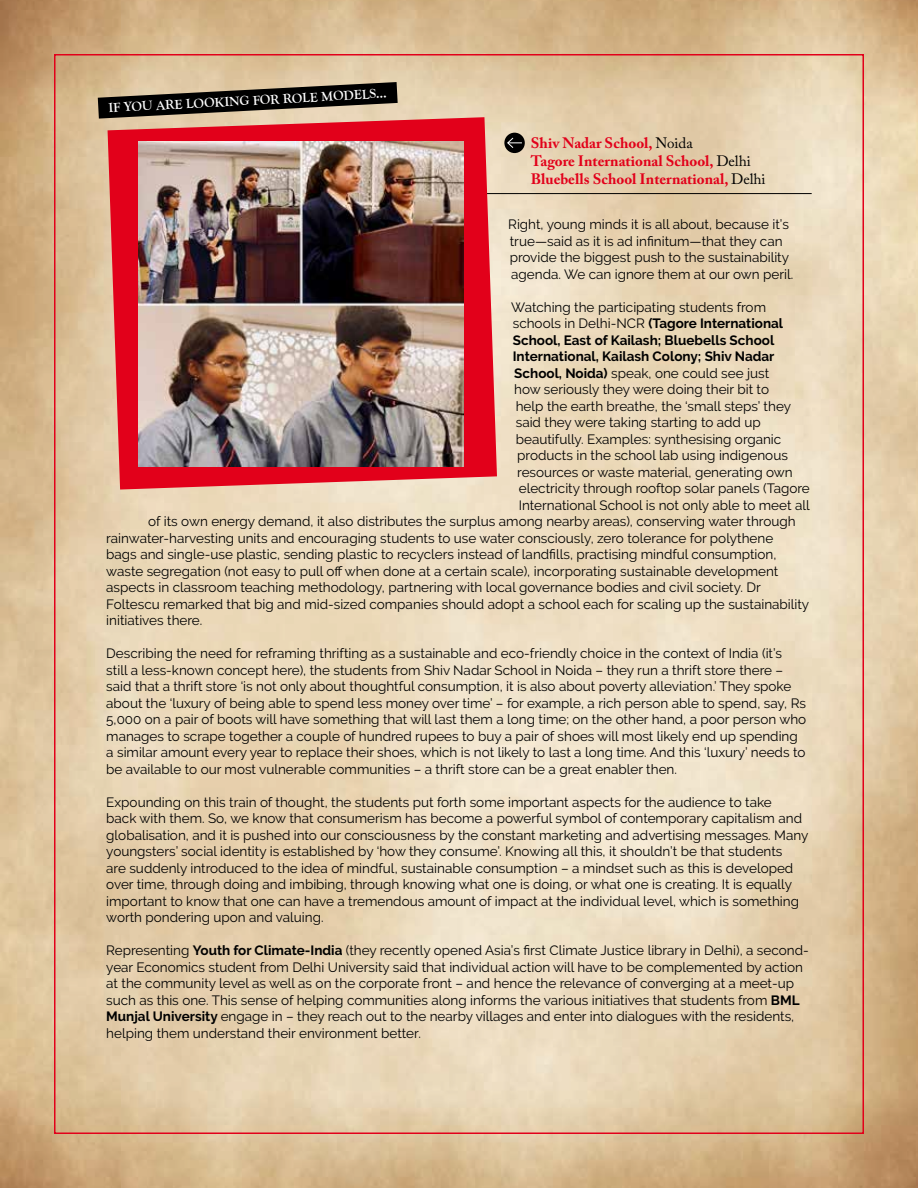
<style>
.page{position:relative;width:918px;height:1188px;background:#fff}
.page>*{position:absolute;margin:0;border:0;box-sizing:border-box;transform-origin:0 0}
.t1{font:700 15px/18px "Adobe Caslon Pro";color:#e2001a}
.t2{font:13.5px/16.5px "Raleway";color:#000}
.t3{font:700 13.5px "Raleway";color:#000}
.t4{font:700 13.5px "Goudy Old Style T";color:#fff}
.s1{font-weight:400;color:#000}
.s2{font-weight:400}
.s3{font-weight:700}
</style>
<div class="page">
<img style="left:0;top:0;width:918px;height:1188px">
<hr style="left:474px;top:193px;width:338px;height:1px;background:#000">
<div style="left:504px;top:133px;width:21px;height:20px;background:#000;border-radius:50%"></div>
<svg style="left:507px;top:137px;width:15px;height:11px"></svg>
<svg style="left:98px;top:82px;width:300px;height:37px;background:#5c5345"></svg>
<svg style="left:108px;top:117px;width:389px;height:373px;background:#e23743"></svg>
<img style="left:139px;top:141px;width:324px;height:325px">
<p class="t4" style="left:108px;top:100px;width:280px;rotate:-3deg">If you a re looking for role models…</p>
<p class="t1" style="left:531px;top:134px;width:236px">Shiv Nadar School, <span class="s1">Noida<br></span>Tagore International School, <span class="s1">Delhi<br></span>Bluebells School International, <span class="s1">Delhi</span></p>
<p class="t2" style="left:508px;top:216px;width:286px">Right, young minds it is all about, because it’s true—said as it is ad infinitum—that they can provide the biggest push to the sustainability agenda. We can ignore them at our own peril.</p>
<p class="t2" style="left:511px;top:299px;width:256px">Watching the participating students from</p>
<p class="t3" style="left:513px;top:316px;width:272px"><span class="s2">schools in Delhi-NCR</span> (Tagore International</p>
<p class="t3" style="left:513px;top:332px;width:263px">School, East of Kailash; Bluebells School</p>
<p class="t3" style="left:513px;top:349px;width:263px">International, Kailash Colony; Shiv Nadar</p>
<p class="t2" style="left:514px;top:365px;width:256px"><span class="s3">School, Noida)</span> speak, one could see just</p>
<p class="t2" style="left:514px;top:381px;width:256px">how seriously they were doing their bit to</p>
<p class="t2" style="left:516px;top:398px;width:277px">help the earth breathe, the ‘small steps’ they</p>
<p class="t2" style="left:516px;top:414px;width:246px">said they were taking starting to add up</p>
<p class="t2" style="left:516px;top:431px;width:267px">beautifully. Examples: synthesising organic</p>
<p class="t2" style="left:517px;top:447px;width:272px">products in the school lab using indigenous</p>
<p class="t2" style="left:517px;top:464px;width:277px">resources or waste material, generating own</p>
<p class="t2" style="left:519px;top:480px;width:292px">electricity through rooftop solar panels (Tagore</p>
<p class="t2" style="left:519px;top:497px;width:292px">International School is not only able to meet all</p>
<p class="t2" style="left:148px;top:513px;width:649px">of its own energy demand, it also distributes the surplus among nearby areas), conserving water through</p>
<p class="t2" style="left:106px;top:530px;width:669px">rainwater-harvesting units and encouraging students to use water consciously, zero tolerance for polythene</p>
<p class="t2" style="left:106px;top:546px;width:672px">bags and single-use plastic, sending plastic to recyclers instead of landfills, practising mindful consumption,</p>
<p class="t2" style="left:106px;top:563px;width:674px">waste segregation (not easy to pull off when done at a certain scale), incorporating sustainable development</p>
<p class="t2" style="left:106px;top:579px;width:656px">aspects in classroom teaching methodology, partnering with local governance bodies and civil society. Dr</p>
<p class="t2" style="left:106px;top:596px;width:704px">Foltescu remarked that big and mid-sized companies should adopt a school each for scaling up the sustainability</p>
<p class="t2" style="left:106px;top:612px;width:98px">initiatives there.</p>
<p class="t2" style="left:106px;top:645px;width:701px">Describing the need for reframing thrifting as a sustainable and eco-friendly choice in the context of India (it’s still a less-known concept here), the students from Shiv Nadar School in Noida – they run a thrift store there – said that a thrift store ‘is not only about thoughtful consumption, it is also about poverty alleviation.’ They spoke about the ‘luxury of being able to spend less money over time’ – for example, a rich person able to spend, say, Rs 5,000 on a pair of boots will have something that will last them a long time; on the other hand, a poor person who manages to scrape together a couple of hundred rupees to buy a pair of shoes will most likely end up spending a similar amount every year to replace their shoes, which is not likely to last a long time. And this ‘luxury’ needs to be available to our most vulnerable communities – a thrift store can be a great enabler then.</p>
<p class="t2" style="left:106px;top:794px;width:704px">Expounding on this train of thought, the students put forth some important aspects for the audience to take<br>back with them. So, we know that consumerism has become a powerful symbol of contemporary capitalism and globalisation, and it is pushed into our consciousness by the constant marketing and advertising messages. Many youngsters’ social identity is established by ‘how they consume’. Knowing all this, it shouldn’t be that students<br>are suddenly introduced to the idea of mindful, sustainable consumption – a mindset such as this is developed over time, through doing and imbibing, through knowing what one is doing, or what one is creating. It is equally important to know that one can have a tremendous amount of impact at the individual level, which is something worth pondering upon and valuing.</p>
<p class="t2" style="left:106px;top:942px;width:704px">Representing <span class="s3">Youth for Climate-India</span> (they recently opened Asia’s first Climate Justice library in Delhi), a second&shy;year Economics student from Delhi University said that individual action will have to be complemented by action at the community level as well as on the corporate front – and hence the relevance of converging at a meet-up such as this one. This sense of helping communities along informs the various initiatives that students from <span class="s3">BML Munjal University</span> engage in – they reach out to the nearby villages and enter into dialogues with the residents, helping them understand their environment better.</p>
</div>
